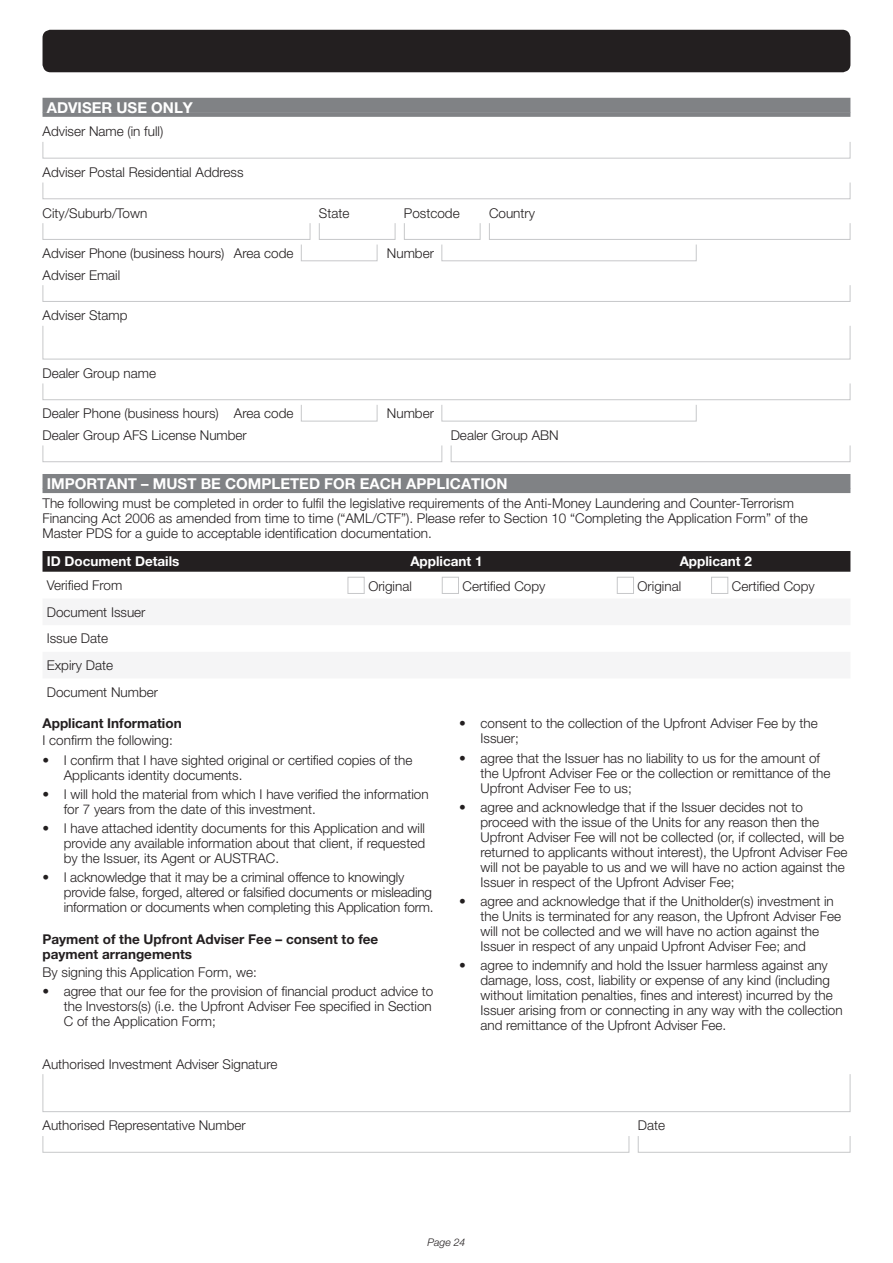
<style>
.page{position:relative;width:893px;height:1263px;background:#fff}
.page>*{position:absolute;margin:0;border:0;box-sizing:border-box;transform-origin:0 0}
.t1{font:700 15px "Helvetica Neue LT Pro";color:#fff}
.t2{font:300 13.5px/15px "Helvetica Neue LT Pro";color:#231f20}
.t3{font:700 13.5px/15px "Helvetica Neue LT Pro";color:#231f20}
.t4{font:700 13.5px "Helvetica Neue LT Pro";color:#fff}
.t5{font:italic 300 10.5px "Helvetica Neue LT Pro";color:#231f20}
</style>
<div class="page">
<div style="left:43px;top:30px;width:807px;height:42px;background:#231f20;border-radius:8px"></div>
<div style="left:43px;top:98px;width:807px;height:15px;background:#808285"></div>
<div style="left:43px;top:112px;width:807px;height:5px;background:#808285"></div>
<div style="left:43px;top:474px;width:807px;height:15px;background:#808285"></div>
<hr style="left:43px;top:489px;width:807px;height:4px;background:#808285">
<div style="left:43px;top:142px;width:807px;height:17px;border:1px solid #c7c8ca"></div>
<div style="left:43px;top:182px;width:807px;height:17px;border:1px solid #c7c8ca"></div>
<div style="left:43px;top:223px;width:267px;height:17px;border:1px solid #c7c8ca"></div>
<div style="left:319px;top:223px;width:76px;height:17px;border:1px solid #c7c8ca"></div>
<div style="left:404px;top:223px;width:76px;height:17px;border:1px solid #c7c8ca"></div>
<div style="left:489px;top:223px;width:361px;height:17px;border:1px solid #c7c8ca"></div>
<div style="left:301px;top:244px;width:76px;height:17px;border:1px solid #c7c8ca"></div>
<div style="left:441px;top:244px;width:256px;height:17px;border:1px solid #c7c8ca"></div>
<div style="left:43px;top:285px;width:807px;height:17px;border:1px solid #c7c8ca"></div>
<div style="left:43px;top:325px;width:807px;height:34px;border:1px solid #c7c8ca"></div>
<div style="left:43px;top:383px;width:807px;height:17px;border:1px solid #c7c8ca"></div>
<div style="left:301px;top:404px;width:76px;height:17px;border:1px solid #c7c8ca"></div>
<div style="left:441px;top:404px;width:256px;height:17px;border:1px solid #c7c8ca"></div>
<div style="left:43px;top:445px;width:399px;height:17px;border:1px solid #c7c8ca"></div>
<div style="left:451px;top:445px;width:399px;height:17px;border:1px solid #c7c8ca"></div>
<div style="left:43px;top:551px;width:807px;height:21px;background:#231f20"></div>
<div style="left:348px;top:577px;width:17px;height:17px;border:1px solid #c7c8ca"></div>
<div style="left:442px;top:577px;width:17px;height:17px;border:1px solid #c7c8ca"></div>
<div style="left:617px;top:577px;width:17px;height:17px;border:1px solid #c7c8ca"></div>
<div style="left:711px;top:577px;width:17px;height:17px;border:1px solid #c7c8ca"></div>
<div style="left:43px;top:1074px;width:807px;height:38px;border:1px solid #c7c8ca"></div>
<div style="left:43px;top:1136px;width:586px;height:17px;border:1px solid #c7c8ca"></div>
<div style="left:638px;top:1136px;width:212px;height:17px;border:1px solid #c7c8ca"></div>
<p class="t1" style="left:47px;top:98px;width:148px">ADVISER USE ONLY</p>
<p class="t2" style="left:43px;top:124px;width:122px">Adviser Name (in full)</p>
<p class="t2" style="left:43px;top:164px;width:203px">Adviser Postal Residential Address</p>
<p class="t2" style="left:43px;top:205px;width:106px">City/Suburb/Town</p>
<p class="t2" style="left:319px;top:205px;width:32px">State</p>
<p class="t2" style="left:404px;top:205px;width:57px">Postcode</p>
<p class="t2" style="left:489px;top:205px;width:48px">Country</p>
<p class="t2" style="left:43px;top:246px;width:252px">Adviser Phone (business hours) Area code</p>
<p class="t2" style="left:387px;top:246px;width:49px">Number</p>
<p class="t2" style="left:43px;top:267px;width:79px">Adviser Email</p>
<p class="t2" style="left:43px;top:308px;width:87px">Adviser Stamp</p>
<p class="t2" style="left:43px;top:365px;width:115px">Dealer Group name</p>
<p class="t2" style="left:43px;top:406px;width:252px">Dealer Phone (business hours) Area code</p>
<p class="t2" style="left:387px;top:406px;width:49px">Number</p>
<p class="t2" style="left:43px;top:427px;width:206px">Dealer Group AFS License Number</p>
<p class="t2" style="left:451px;top:427px;width:110px">Dealer Group ABN</p>
<p class="t1" style="left:47px;top:474px;width:462px">IMPORTANT – MUST BE COMPLETED FOR EACH APPLICATION</p>
<p class="t2" style="left:43px;top:496px;width:767px">The following must be completed in order to fulfil the legislative requirements of the Anti-Money Laundering and Counter-Terrorism<br>Financing Act 2006 as amended from time to time (“AML/CTF”). Please refer to Section 10 “Completing the Application Form” of the<br>Master PDS for a guide to acceptable identification documentation.</p>
<p class="t4" style="left:47px;top:553px;width:134px">ID Document Details</p>
<p class="t4" style="left:410px;top:553px;width:74px">Applicant 1</p>
<p class="t4" style="left:680px;top:553px;width:74px">Applicant 2</p>
<p class="t2" style="left:47px;top:577px;width:77px">Verified From</p>
<p class="t2" style="left:368px;top:578px;width:45px">Original</p>
<p class="t2" style="left:463px;top:578px;width:84px">Certified Copy</p>
<p class="t2" style="left:638px;top:578px;width:45px">Original</p>
<p class="t2" style="left:732px;top:578px;width:84px">Certified Copy</p>
<p class="t2" style="left:47px;top:598px;width:113px;line-height:26.7px">Document Issuer<br>Issue Date<br>Expiry Date<br>Document Number</p>
<p class="t3" style="left:43px;top:716px;width:141px">Applicant Information</p>
<p class="t2" style="left:43px;top:733px;width:132px">I confirm the following:</p>
<p class="t2" style="left:64px;top:752px;width:350px;text-indent:-21px">• I confirm that I have sighted original or certified copies of the<br>Applicants identity documents.</p>
<p class="t2" style="left:64px;top:786px;width:366px;text-indent:-21px">• I will hold the material from which I have verified the information for 7 years from the date of this investment.</p>
<p class="t2" style="left:64px;top:821px;width:363px;text-align:justify;text-indent:-21px">• I have attached identity documents for this Application and will provide any available information about that client, if requested by the Issuer, its Agent or AUSTRAC.</p>
<p class="t2" style="left:64px;top:870px;width:371px;text-indent:-21px">• I acknowledge that it may be a criminal offence to knowingly provide false, forged, altered or falsified documents or misleading information or documents when completing this Application form.</p>
<p class="t3" style="left:43px;top:932px;width:337px">Payment of the Upfront Adviser Fee – consent to fee payment arrangements</p>
<p class="t2" style="left:43px;top:964px;width:216px">By signing this Application Form, we:</p>
<p class="t2" style="left:64px;top:983px;width:371px;text-align:justify;text-indent:-21px">• agree that our fee for the provision of financial product advice to the Investors(s) (i.e. the Upfront Adviser Fee specified in Section C of the Application Form;</p>
<p class="t2" style="left:43px;top:1056px;width:237px">Authorised Investment Adviser Signature</p>
<p class="t2" style="left:480px;top:716px;width:339px;text-indent:-21px">• consent to the collection of the Upfront Adviser Fee by the<br>Issuer;</p>
<p class="t2" style="left:480px;top:750px;width:351px;text-indent:-21px">• agree that the Issuer has no liability to us for the amount of the Upfront Adviser Fee or the collection or remittance of the<br>Upfront Adviser Fee to us;</p>
<p class="t2" style="left:480px;top:799px;width:368px;text-indent:-21px">• agree and acknowledge that if the Issuer decides not to proceed with the issue of the Units for any reason then the Upfront Adviser Fee will not be collected (or, if collected, will be returned to applicants without interest), the Upfront Adviser Fee will not be payable to us and we will have no action against the Issuer in respect of the Upfront Adviser Fee;</p>
<p class="t2" style="left:480px;top:893px;width:362px;text-indent:-21px">• agree and acknowledge that if the Unitholder(s) investment in the Units is terminated for any reason, the Upfront Adviser Fee will not be collected and we will have no action against the Issuer in respect of any unpaid Upfront Adviser Fee; and</p>
<p class="t2" style="left:480px;top:958px;width:364px;text-indent:-21px">• agree to indemnify and hold the Issuer harmless against any damage, loss, cost, liability or expense of any kind (including without limitation penalties, fines and interest) incurred by the Issuer arising from or connecting in any way with the collection and remittance of the Upfront Adviser Fee.</p>
<p class="t2" style="left:43px;top:1118px;width:205px">Authorised Representative Number</p>
<p class="t2" style="left:638px;top:1118px;width:29px">Date</p>
<p class="t5" style="left:427px;top:1236px;width:39px">Page 24</p>
</div>
